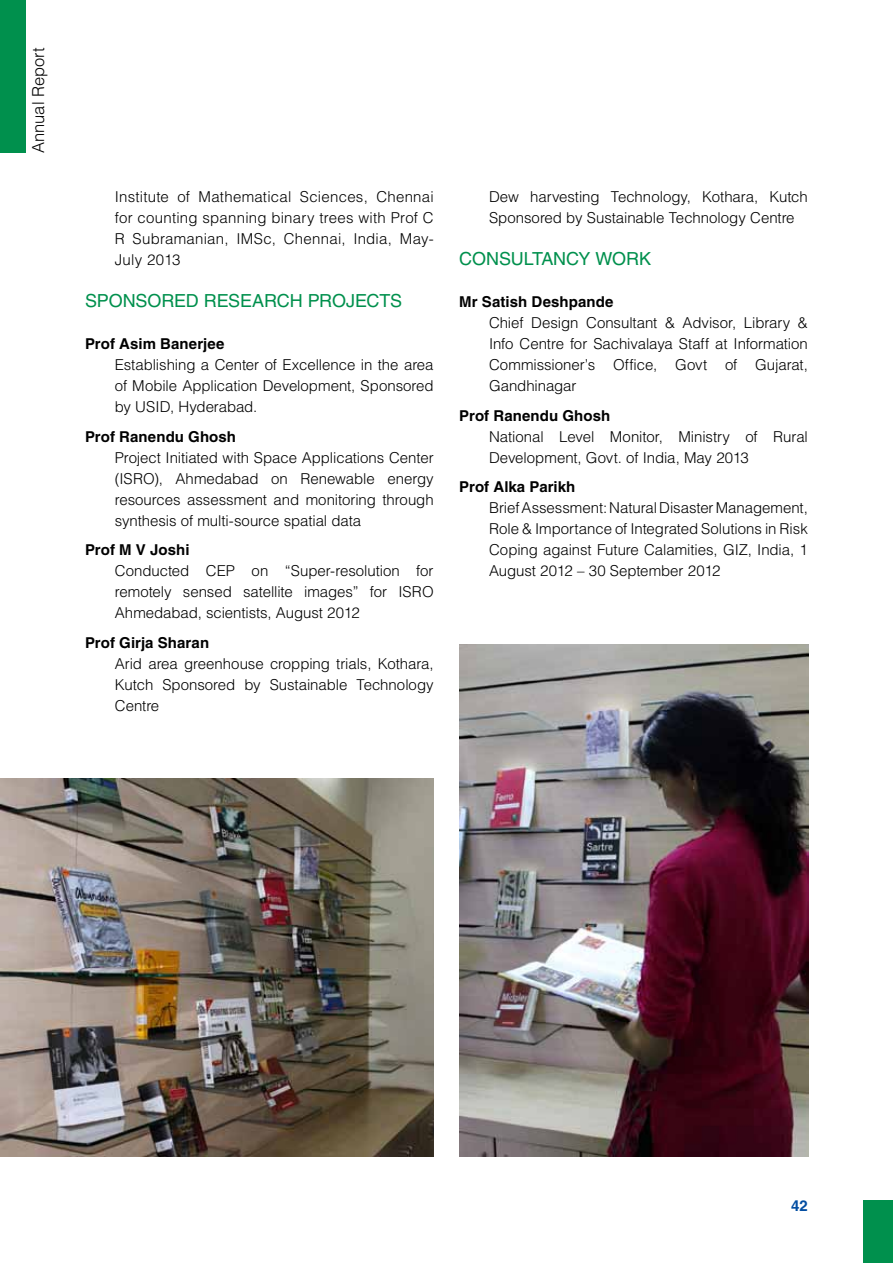
<style>
.page{position:relative;width:893px;height:1263px;background:#fff}
.page>*{position:absolute;margin:0;border:0;box-sizing:border-box;transform-origin:0 0}
.t1{font:18px "Helvetica LT Std";letter-spacing:-.015em;color:#00904d}
.t2{font:300 16.5px "Helvetica LT Std";color:#000}
.t3{font:300 15px/21px "Helvetica LT Std";letter-spacing:-.005em;color:#000;text-align:justify}
.t4{font:700 15px "Helvetica LT Std";letter-spacing:.005em;color:#000}
.t5{font:700 15px "Helvetica LT Std";color:#034ea2}
</style>
<div class="page">
<div style="left:863px;top:1200px;width:30px;height:63px;background:#00904d"></div>
<div style="left:0;top:0;width:26px;height:153px;background:#00904d"></div>
<img style="left:0;top:778px;width:434px;height:379px">
<img style="left:459px;top:644px;width:349px;height:513px">
<p class="t2" style="left:28px;top:153px;width:107px;rotate:-90deg">Annual Report</p>
<p class="t3" style="left:115px;top:186px;width:320px">Institute of Mathematical Sciences, Chennai for counting spanning binary trees with Prof C R Subramanian, IMSc, Chennai, India, May-July 2013</p>
<p class="t1" style="left:85px;top:290px;width:38px">SPONSORED</p>
<p class="t1" style="left:204px;top:290px;width:13px">RESEAR</p>
<p class="t1" style="left:277px;top:290px;width:55px">CH PROJE</p>
<p class="t1" style="left:367px;top:290px;width:35px">CTS</p>
<p class="t4" style="left:85px;top:335px;width:141px">Prof Asim Banerjee</p>
<p class="t3" style="left:115px;top:354px;width:320px">Establishing a Center of Excellence in the area of Mobile Application Development, Sponsored by USID, Hyderabad.</p>
<p class="t4" style="left:85px;top:427px;width:153px">Prof Ranendu Ghosh</p>
<p class="t3" style="left:115px;top:447px;width:320px">Project Initiated with Space Applications Center (ISRO), Ahmedabad on Renewable energy resources assessment and monitoring through synthesis of multi-source spatial data</p>
<p class="t4" style="left:85px;top:541px;width:106px">Prof M V Joshi</p>
<p class="t3" style="left:115px;top:560px;width:320px">Conducted CEP on “Super-resolution for remotely sensed satellite images” for ISRO Ahmedabad, scientists, August 2012</p>
<p class="t4" style="left:85px;top:633px;width:126px">Prof Girja Sharan</p>
<p class="t3" style="left:115px;top:653px;width:320px">Arid area greenhouse cropping trials, Kothara, Kutch Sponsored by Sustainable Technology Centre</p>
<p class="t3" style="left:489px;top:186px;width:320px">Dew harvesting Technology, Kothara, Kutch<br>Sponsored by Sustainable Technology Centre</p>
<p class="t1" style="left:459px;top:248px;width:27px">CONSU</p>
<p class="t1" style="left:524px;top:248px;width:87px">LTAN CY WORK</p>
<p class="t4" style="left:459px;top:293px;width:156px">Mr Satish Deshpande</p>
<p class="t3" style="left:489px;top:312px;width:320px">Chief Design Consultant &amp; Advisor, Library &amp; Info Centre for Sachivalaya Staff at Information Commissioner’s Office, Govt of Gujarat, Gandhinagar</p>
<p class="t4" style="left:459px;top:406px;width:153px">Prof Ranendu Ghosh</p>
<p class="t3" style="left:489px;top:426px;width:320px">National Level Monitor, Ministry of Rural<br>Development, Govt. of India, May 2013</p>
<p class="t4" style="left:459px;top:478px;width:118px">Prof Alka Parikh</p>
<p class="t3" style="left:489px;top:497px;width:320px">Brief Assessment: Natural Disaster Management, Role &amp; Importance of Integrated Solutions in Risk Coping against Future Calamities, GIZ, India, 1<br>August 2012 – 30 September 2012</p>
<p class="t5" style="left:791px;top:1196px;width:18px">42</p>
</div>
